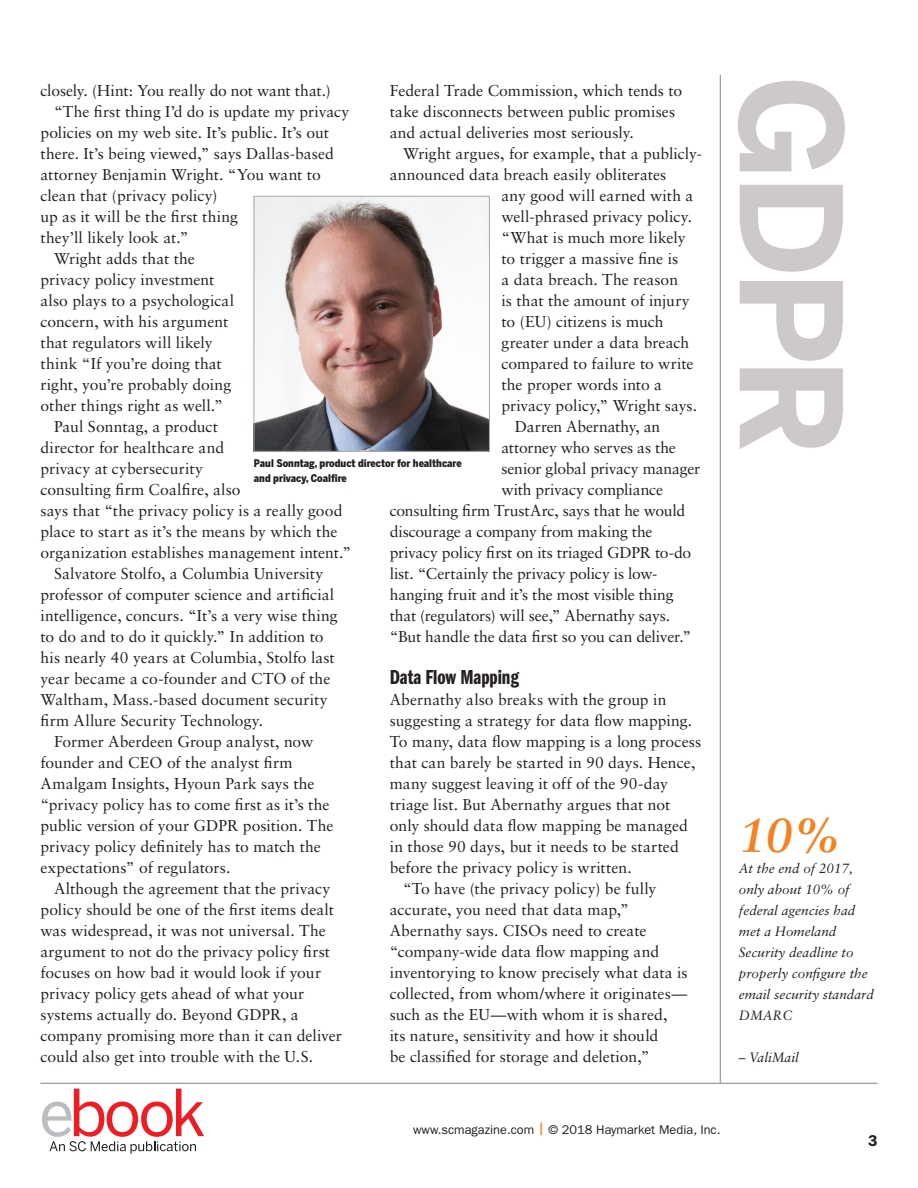
<style>
.page{position:relative;width:918px;height:1188px;background:#fff}
.page>*{position:absolute;margin:0;border:0;box-sizing:border-box;transform-origin:0 0}
.t1{font:700 139.5px "Benton Sans";color:#cdc9c8}
.factoid-copy{font:italic 700 48px "Sabon LT Std";color:#f58220}
.copy-subhead{font:21px "ITC Franklin Gothic Std Dm Cp";letter-spacing:-.005em;color:#231f20}
.copy-indent{font:15.75px/21px "Sabon LT Std";color:#231f20}
.t2{font:600 15.75px "ITC Franklin Gothic Std";color:#231f20}
.factoid-copy-2{font:italic 13.5px/21px "Sabon LT Std";color:#231f20}
.t3{font:12.75px "ITC Franklin Gothic Std";color:#231f20}
.t4{font:900 10.5px/15px "Benton Sans Cond";color:#231f20}
.s1{font-weight:500;color:#f58220}
</style>
<div class="page">
<hr style="left:40px;top:1083px;width:838px;height:1px;background:#808285">
<hr style="left:720px;top:75px;width:1px;height:1008px;background:#808285">
<img style="left:256px;top:198px;width:232px;height:252px">
<div style="left:254px;top:196px;width:236px;height:256px;border:1px solid #a8a9ad"></div>
<svg style="left:42px;top:1089px;width:162px;height:65px"></svg>
<p class="copy-indent" style="left:40px;top:80px;width:292px">closely. (Hint: You really do not want that.)</p>
<p class="copy-indent" style="left:40px;top:101px;width:310px;text-indent:14px">“The first thing I’d do is update my privacy policies on my web site. It’s public. It’s out there. It’s being viewed,” says Dallas-based attorney Benjamin Wright. “You want to clean that (privacy policy)<br>up as it will be the first thing<br>they’ll likely look at.”</p>
<p class="copy-indent" style="left:40px;top:248px;width:195px;text-indent:14px">Wright adds that the privacy policy investment also plays to a psychological concern, with his argument that regulators will likely think “If you’re doing that right, you’re probably doing other things right as well.”</p>
<p class="copy-indent" style="left:40px;top:416px;width:312px;text-indent:14px">Paul Sonntag, a product<br>director for healthcare and<br>privacy at cybersecurity<br>consulting firm Coalfire, also<br>says that “the privacy policy is a really good place to start as it’s the means by which the organization establishes management intent.”</p>
<p class="copy-indent" style="left:40px;top:563px;width:299px;text-indent:14px">Salvatore Stolfo, a Columbia University professor of computer science and artificial intelligence, concurs. “It’s a very wise thing to do and to do it quickly.” In addition to his nearly 40 years at Columbia, Stolfo last year became a co-founder and CTO of the Waltham, Mass.-based document security firm Allure Security Technology.</p>
<p class="copy-indent" style="left:40px;top:731px;width:294px;text-indent:14px">Former Aberdeen Group analyst, now founder and CEO of the analyst firm Amalgam Insights, Hyoun Park says the “privacy policy has to come first as it’s the public version of your GDPR position. The privacy policy definitely has to match the expectations” of regulators.</p>
<p class="copy-indent" style="left:40px;top:878px;width:303px;text-indent:14px">Although the agreement that the privacy policy should be one of the first items dealt was widespread, it was not universal. The argument to not do the privacy policy first focuses on how bad it would look if your privacy policy gets ahead of what your systems actually do. Beyond GDPR, a company promising more than it can deliver could also get into trouble with the U.S.</p>
<p class="copy-indent" style="left:390px;top:80px;width:294px">Federal Trade Commission, which tends to take disconnects between public promises and actual deliveries most seriously.</p>
<p class="copy-indent" style="left:403px;top:143px;width:300px">Wright argues, for example, that a publicly-</p>
<p class="copy-indent" style="left:390px;top:164px;width:278px">announced data breach easily obliterates</p>
<p class="copy-indent" style="left:501px;top:185px;width:193px">any good will earned with a</p>
<p class="copy-indent" style="left:501px;top:206px;width:192px">well-phrased privacy policy.</p>
<p class="copy-indent" style="left:501px;top:227px;width:186px">“What is much more likely</p>
<p class="copy-indent" style="left:501px;top:248px;width:178px">to trigger a massive fine is</p>
<p class="copy-indent" style="left:501px;top:269px;width:178px">a data breach. The reason</p>
<p class="copy-indent" style="left:501px;top:290px;width:190px">is that the amount of injury</p>
<p class="copy-indent" style="left:501px;top:311px;width:164px">to (EU) citizens is much</p>
<p class="copy-indent" style="left:501px;top:332px;width:189px">greater under a data breach</p>
<p class="copy-indent" style="left:501px;top:353px;width:194px">compared to failure to write</p>
<p class="copy-indent" style="left:501px;top:374px;width:162px">the proper words into a</p>
<p class="copy-indent" style="left:501px;top:395px;width:197px">privacy policy,” Wright says.</p>
<p class="copy-indent" style="left:515px;top:416px;width:147px">Darren Abernathy, an</p>
<p class="copy-indent" style="left:501px;top:437px;width:176px">attorney who serves as the</p>
<p class="copy-indent" style="left:501px;top:458px;width:200px">senior global privacy manager</p>
<p class="copy-indent" style="left:501px;top:479px;width:163px">with privacy compliance</p>
<p class="copy-indent" style="left:390px;top:500px;width:297px">consulting firm TrustArc, says that he would</p>
<p class="copy-indent" style="left:390px;top:521px;width:264px">discourage a company from making the</p>
<p class="copy-indent" style="left:390px;top:542px;width:303px">privacy policy first on its triaged GDPR to-do</p>
<p class="copy-indent" style="left:390px;top:563px;width:269px">list. “Certainly the privacy policy is low-</p>
<p class="copy-indent" style="left:390px;top:584px;width:285px">hanging fruit and it’s the most visible thing</p>
<p class="copy-indent" style="left:390px;top:605px;width:282px">that (regulators) will see,” Abernathy says.</p>
<p class="copy-indent" style="left:390px;top:626px;width:303px">“But handle the data first so you can deliver.”</p>
<p class="copy-subhead" style="left:390px;top:665px;width:131px">Data Flow Mapping</p>
<p class="copy-indent" style="left:390px;top:689px;width:313px">Abernathy also breaks with the group in suggesting a strategy for data flow mapping.<br>To many, data flow mapping is a long process that can barely be started in 90 days. Hence, many suggest leaving it off of the 90-day triage list. But Abernathy argues that not only should data flow mapping be managed in those 90 days, but it needs to be started before the privacy policy is written.</p>
<p class="copy-indent" style="left:390px;top:878px;width:300px;text-indent:14px">“To have (the privacy policy) be fully accurate, you need that data map,” Abernathy says. CISOs need to create “company-wide data flow mapping and inventorying to know precisely what data is collected, from whom/where it originates— such as the EU—with whom it is shared,<br>its nature, sensitivity and how it should<br>be classified for storage and deletion,”</p>
<p class="t4" style="left:254px;top:456px;width:209px">Paul Sonntag, product director for healthcare and privacy, Coalfire</p>
<p class="t1" style="left:874px;top:75px;width:383px;rotate:90deg">GDPR</p>
<p class="factoid-copy" style="left:739px;top:806px;width:103px">10%</p>
<p class="factoid-copy-2" style="left:739px;top:858px;width:137px">At the end of 2017, only about 10% of federal agencies had met a Homeland<br>Security deadline to properly configure the email security standard<br>DMARC</p>
<p class="factoid-copy-2" style="left:739px;top:1047px;width:62px">– ValiMail</p>
<p class="t3" style="left:413px;top:1122px;width:309px">www.scmagazine.com <span class="s1">|</span> © 2018 Haymarket Media, Inc.</p>
<p class="t2" style="left:868px;top:1131px;width:11px">3</p>
</div>
